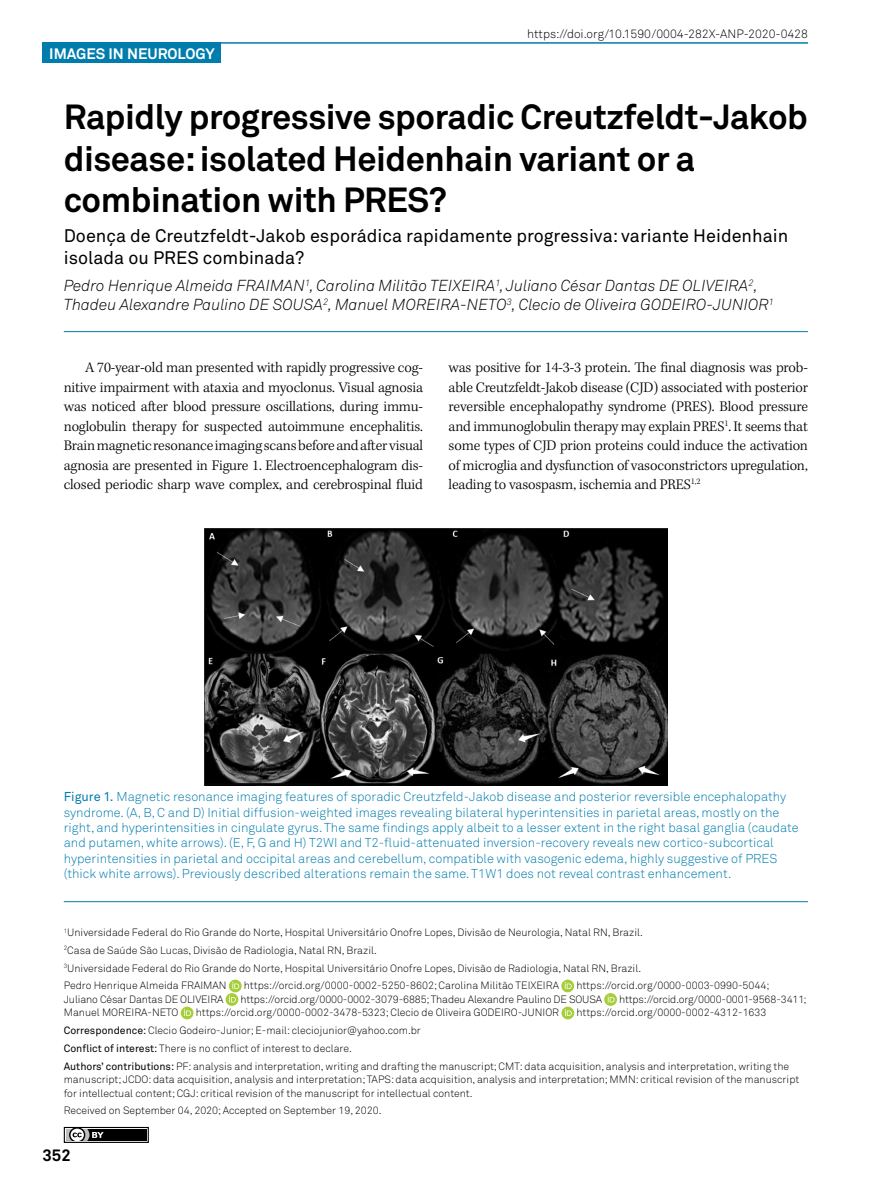
<style>
.page{position:relative;width:893px;height:1191px;background:#fff}
.page>*{position:absolute;margin:0;border:0;box-sizing:border-box;transform-origin:0 0}
.t1{font:700 34.5px/41.4px "Akkurat Pro";letter-spacing:-.015em;color:#000}
.t2{font:18px/21.6px "Akkurat Pro";color:#000}
.t3{font:700 16.5px "Akkurat Pro";color:#000}
.t4{font:italic 15.75px/18.9px "Akkurat Light Pro";color:#000}
.t5{font:300 15px/19.5px "Kepler Std";letter-spacing:-.01em;color:#000;text-align:justify}
.t6{font:700 15px "Akkurat Pro";color:#fff}
.t7{font:12.75px/15.3px "Akkurat Light Pro";color:#007dac}
.t8{font:12px "Akkurat Light Pro";color:#000}
.t9{font:10.5px/17.7px "Akkurat Light Pro";color:#000}
.s1{font-family:"Akkurat Pro"}
</style>
<div class="page">
<hr style="left:43px;top:42px;width:765px;height:2px;background:#007dac">
<div style="left:43px;top:43px;width:178px;height:20px;background:#007dac"></div>
<hr style="left:64px;top:331px;width:744px;height:1px;background:#007dac">
<hr style="left:64px;top:901px;width:744px;height:1px;background:#007dac">
<svg style="left:229px;top:979px;width:13px;height:13px"></svg>
<svg style="left:232px;top:982px;width:7px;height:7px"></svg>
<svg style="left:561px;top:979px;width:13px;height:13px"></svg>
<svg style="left:565px;top:982px;width:7px;height:7px"></svg>
<svg style="left:226px;top:993px;width:12px;height:13px"></svg>
<svg style="left:229px;top:995px;width:7px;height:7px"></svg>
<svg style="left:604px;top:993px;width:13px;height:13px"></svg>
<svg style="left:608px;top:995px;width:7px;height:7px"></svg>
<svg style="left:181px;top:1006px;width:13px;height:13px"></svg>
<svg style="left:184px;top:1009px;width:7px;height:7px"></svg>
<svg style="left:561px;top:1006px;width:13px;height:13px"></svg>
<svg style="left:565px;top:1009px;width:7px;height:7px"></svg>
<svg style="left:66px;top:1140px;width:81px;height:1px"></svg>
<div style="left:64px;top:1127px;width:85px;height:16px;border:1px solid #000"></div>
<div style="left:66px;top:1129px;width:81px;height:11px;background:#000"></div>
<svg style="left:66px;top:1129px;width:38px;height:11px"></svg>
<img style="left:204px;top:528px;width:463px;height:257px">
<h3 class="t6" style="left:49px;top:44px;width:167px">IMAGES IN NEUROLOGY</h3>
<p class="t8" style="left:527px;top:27px;width:282px">https://doi.org/10.1590/0004-282X-ANP-2020-0428</p>
<h1 class="t1" style="left:64px;top:97px;width:746px">Rapidly progressive sporadic Creutzfeldt‑Jakob disease: isolated Heidenhain variant or a combination with PRES?</h1>
<h2 class="t2" style="left:64px;top:225px;width:726px">Doença de Creutzfeldt-Jakob esporádica rapidamente progressiva: variante Heidenhain isolada ou PRES combinada?</h2>
<h3 class="t4" style="left:64px;top:276px;width:712px">Pedro Henrique Almeida FRAIMAN<sup>1</sup>, Carolina Militão TEIXEIRA<sup>1</sup>, Juliano César Dantas DE OLIVEIRA<sup>2</sup>,<br>Thadeu Alexandre Paulino DE SOUSA<sup>2</sup>, Manuel MOREIRA-NETO<sup>3</sup>, Clecio de Oliveira GODEIRO-JUNIOR<sup>1</sup></h3>
<p class="t5" style="left:64px;top:358px;width:361px;text-indent:21px">A 70-year-old man presented with rapidly progressive cog&shy;nitive impairment with ataxia and myoclonus. Visual agnosia was noticed after blood pressure oscillations, during immu&shy;noglobulin therapy for suspected autoimmune encephalitis.<br>Brain magnetic resonance imaging scans before and after visual agnosia are presented in Figure 1. Electroencephalogram dis&shy;closed periodic sharp wave complex, and cerebrospinal fluid</p>
<p class="t5" style="left:449px;top:358px;width:361px">was positive for 14-3-3 protein. The final diagnosis was prob&shy;able Creutzfeldt-Jakob disease (CJD) associated with posterior reversible encephalopathy syndrome (PRES). Blood pressure and immunoglobulin therapy may explain PRES<sup>1</sup>. It seems that some types of CJD prion proteins could induce the activation of microglia and dysfunction of vasoconstrictors upregulation, leading to vasospasm, ischemia and PRES<sup>1,2</sup></p>
<p class="t7" style="left:64px;top:789px;width:736px"><span class="s1">Figure 1.</span> Magnetic resonance imaging features of sporadic Creutzfeld-Jakob disease and posterior reversible encephalopathy syndrome. (A, B, C and D) Initial diffusion-weighted images revealing bilateral hyperintensities in parietal areas, mostly on the right, and hyperintensities in cingulate gyrus. The same findings apply albeit to a lesser extent in the right basal ganglia (caudate and putamen, white arrows). (E, F, G and H) T2WI and T2-fluid-attenuated inversion-recovery reveals new cortico-subcortical hyperintensities in parietal and occipital areas and cerebellum, compatible with vasogenic edema, highly suggestive of PRES (thick white arrows). Previously described alterations remain the same. T1W1 does not reveal contrast enhancement.</p>
<p class="t9" style="left:64px;top:923px;width:581px"><sup>1</sup>Universidade Federal do Rio Grande do Norte, Hospital Universitário Onofre Lopes, Divisão de Neurologia, Natal RN, Brazil.<br><sup>2</sup>Casa de Saúde São Lucas, Divisão de Radiologia, Natal RN, Brazil.<br><sup>3</sup>Universidade Federal do Rio Grande do Norte, Hospital Universitário Onofre Lopes, Divisão de Radiologia, Natal RN, Brazil.<br>Pedro Henrique Almeida FRAIMAN</p>
<p class="t9" style="left:244px;top:977px;width:317px">https://orcid.org/0000-0002-5250-8602; Carolina Militão TEIXEIRA</p>
<p class="t9" style="left:576px;top:977px;width:195px">https://orcid.org/0000-0003-0990-5044;</p>
<p class="t9" style="left:64px;top:990px;width:161px">Juliano César Dantas DE OLIVEIRA</p>
<p class="t9" style="left:240px;top:990px;width:363px">https://orcid.org/0000-0002-3079-6885; Thadeu Alexandre Paulino DE SOUSA</p>
<p class="t9" style="left:619px;top:990px;width:189px">https://orcid.org/0000-0001-9568-3411;</p>
<p class="t9" style="left:64px;top:1004px;width:116px">Manuel MOREIRA-NETO</p>
<p class="t9" style="left:196px;top:1004px;width:365px">https://orcid.org/0000-0002-3478-5323; Clecio de Oliveira GODEIRO-JUNIOR</p>
<p class="t9" style="left:576px;top:1004px;width:192px">https://orcid.org/0000-0002-4312-1633</p>
<p class="t9" style="left:64px;top:1021px;width:727px"><span class="s1">Correspondence:</span> Clecio Godeiro-Junior; E-mail: cleciojunior@yahoo.com.br<br><span class="s1">Conflict of interest:</span> There is no conflict of interest to declare.<br><span class="s1">Authors’ contributions:</span> PF: analysis and interpretation, writing and drafting the manuscript; CMT: data acquisition, analysis and interpretation, writing the</p>
<p class="t9" style="left:64px;top:1073px;width:737px;line-height:13.5px">manuscript; JCDO: data acquisition, analysis and interpretation; TAPS: data acquisition, analysis and interpretation; MMN: critical revision of the manuscript for intellectual content; CGJ: critical revision of the manuscript for intellectual content.</p>
<p class="t9" style="left:64px;top:1102px;width:319px">Received on September 04, 2020; Accepted on September 19, 2020.</p>
<h3 class="t3" style="left:43px;top:1145px;width:30px">352</h3>
</div>
